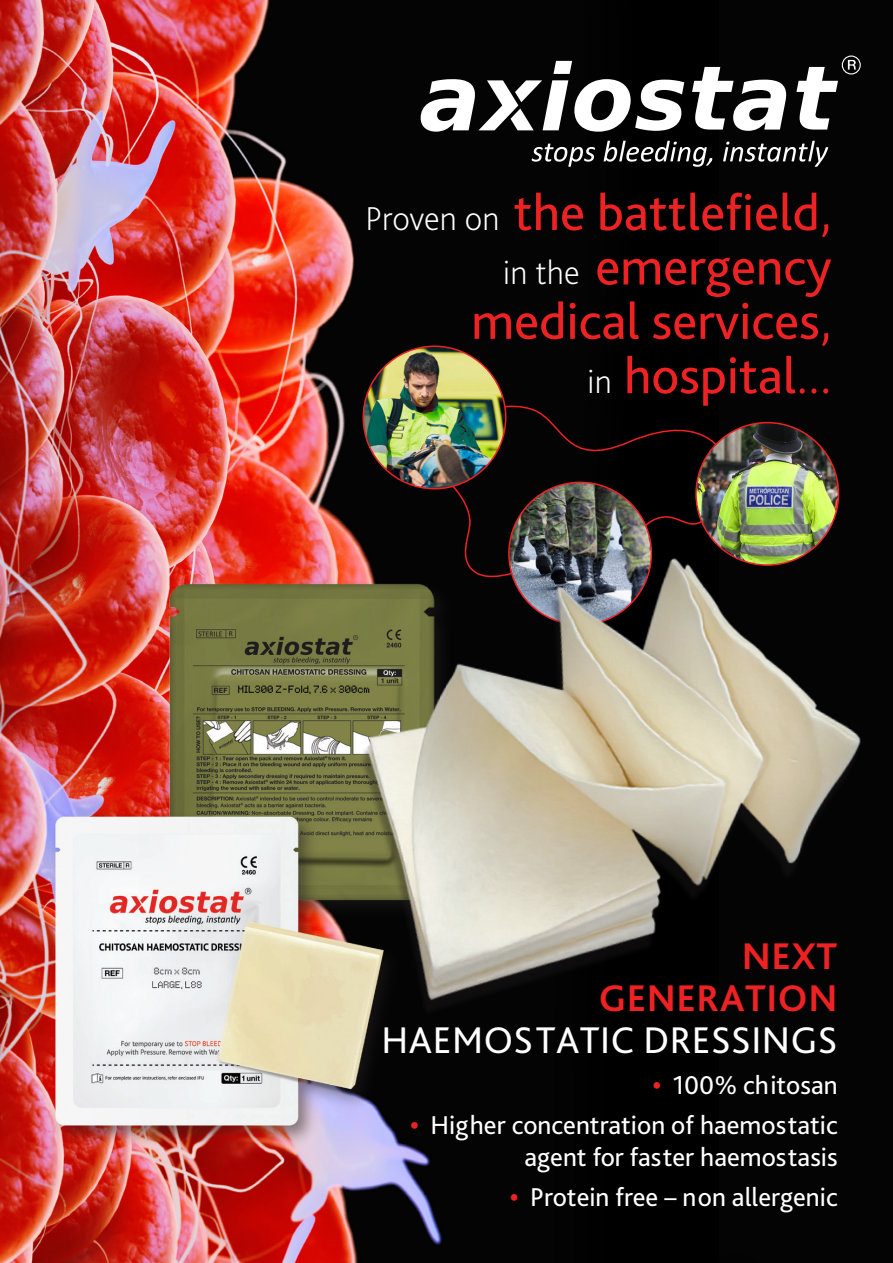
<style>
.page{position:relative;width:893px;height:1263px;background:#fff}
.page>*{position:absolute;margin:0;border:0;box-sizing:border-box;transform-origin:0 0}
.t1{font:52.8px "Bliss Pro";color:#ee2123}
.t2{font:38.85px "Bliss Pro";letter-spacing:.015em;color:#fff}
.t3{font:700 38.85px "Bliss Pro";letter-spacing:.015em;color:#ee2123}
.t4{font:27px/31.8px "Bliss Pro";color:#fff;text-align:right}
.s1{font-weight:200;font-size:34.65px;color:#fff}
.s2{font-weight:300}
.s3{font-weight:700;color:#ee2123}
</style>
<div class="page">
<img style="left:0;top:0;width:893px;height:1263px">
<svg style="left:532px;top:141px;width:296px;height:26px;background:#3a3a3a"></svg>
<svg style="left:421px;top:61px;width:417px;height:71px"></svg>
<svg style="left:848px;top:60px;width:8px;height:10px"></svg>
<div style="left:842px;top:56px;width:19px;height:19px;border:1px solid #fff;border-radius:50%"></div>
<div style="left:440px;top:399px;width:290px;height:114px;background:#030303"></div>
<img style="left:509px;top:482px;width:142px;height:143px;border-radius:71px">
<img style="left:696px;top:423px;width:142px;height:142px;border-radius:71px">
<img style="left:363px;top:346px;width:143px;height:143px;border-radius:71px">
<img style="left:111px;top:559px;width:195px;height:216px">
<img style="left:9px;top:775px;width:382px;height:373px">
<img style="left:306px;top:513px;width:572px;height:554px">
<p class="t1" style="left:366px;top:180px;width:468px"><span class="s1">Proven on</span> the battlefield<span class="s2">,</span></p>
<p class="t1" style="left:503px;top:234px;width:330px"><span class="s1">in the</span> emergency</p>
<p class="t1" style="left:471px;top:288px;width:362px">medical services<span class="s2">,</span></p>
<p class="t1" style="left:587px;top:343px;width:246px"><span class="s1">in</span> hospital<span class="s2">...</span></p>
<p class="t3" style="left:742px;top:932px;width:97px">NEXT</p>
<p class="t3" style="left:599px;top:974px;width:240px">GENERATION</p>
<p class="t2" style="left:382px;top:1016px;width:457px">HAEMOSTATIC DRESSINGS</p>
<p class="t4" style="left:652px;top:1068px;width:187px"><span class="s3">•</span> 100% chitosan</p>
<p class="t4" style="left:410px;top:1108px;width:429px"><span class="s3">•</span> Higher concentration of haemostatic agent for faster haemostasis</p>
<p class="t4" style="left:510px;top:1180px;width:330px"><span class="s3">•</span> Protein free – non allergenic</p>
</div>
